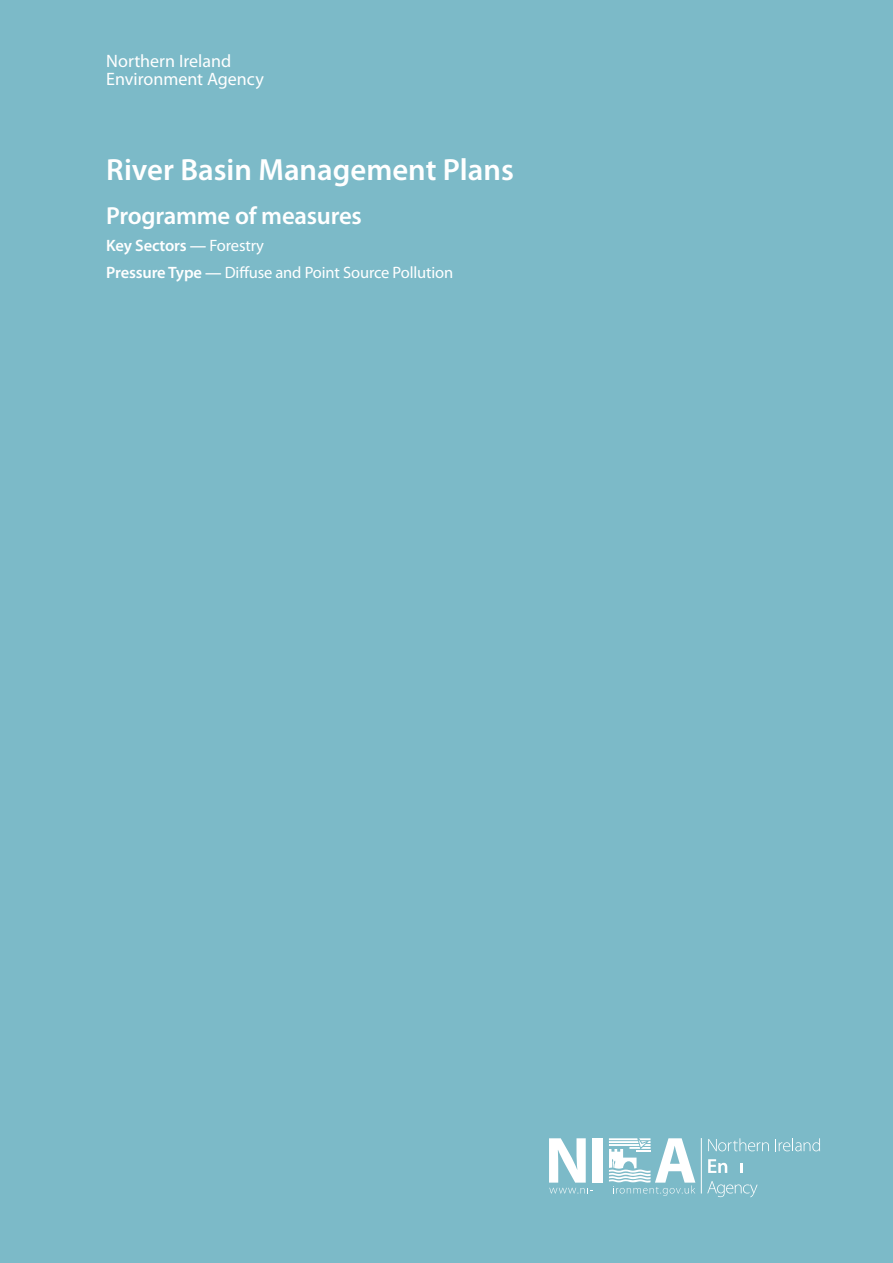
<style>
.page{position:relative;width:893px;height:1263px;background:#7cbac8}
.page>*{position:absolute;margin:0;border:0;box-sizing:border-box;transform-origin:0 0}
.t1{font:600 30.75px "Myriad Pro";color:#fff}
.t2{font:600 24.75px "Myriad Pro";letter-spacing:-.01em;color:#fff}
.t3{font:18px/18px "Myriad Pro";color:#fff}
.t4{font:16.5px/27px "Myriad Pro";letter-spacing:-.01em;color:#fff}
.s1{font-weight:600}
</style>
<div class="page">
<svg style="left:549px;top:1138px;width:37px;height:44px"></svg>
<div style="left:592px;top:1138px;width:10px;height:44px;background:#fff"></div>
<hr style="left:701px;top:1138px;width:1px;height:55px;background:#fff">
<svg style="left:549px;top:1188px;width:43px;height:5px"></svg>
<svg style="left:609px;top:1138px;width:86px;height:58px"></svg>
<svg style="left:707px;top:1181px;width:51px;height:16px"></svg>
<svg style="left:708px;top:1138px;width:61px;height:13px"></svg>
<svg style="left:775px;top:1138px;width:45px;height:13px"></svg>
<svg style="left:708px;top:1159px;width:19px;height:14px"></svg>
<svg style="left:740px;top:1163px;width:3px;height:10px"></svg>
<p class="t3" style="left:106px;top:52px;width:159px">Northern Ireland<br>Environment Agency</p>
<h2 class="t1" style="left:106px;top:150px;width:409px">River Basin Management Plans</h2>
<h2 class="t2" style="left:106px;top:200px;width:257px">Programme of measures</h2>
<p class="t4" style="left:106px;top:232px;width:348px"><span class="s1">Key Sectors —</span> Forestry<br><span class="s1">Pressure Type —</span> Diffuse and Point Source Pollution</p>
</div>
